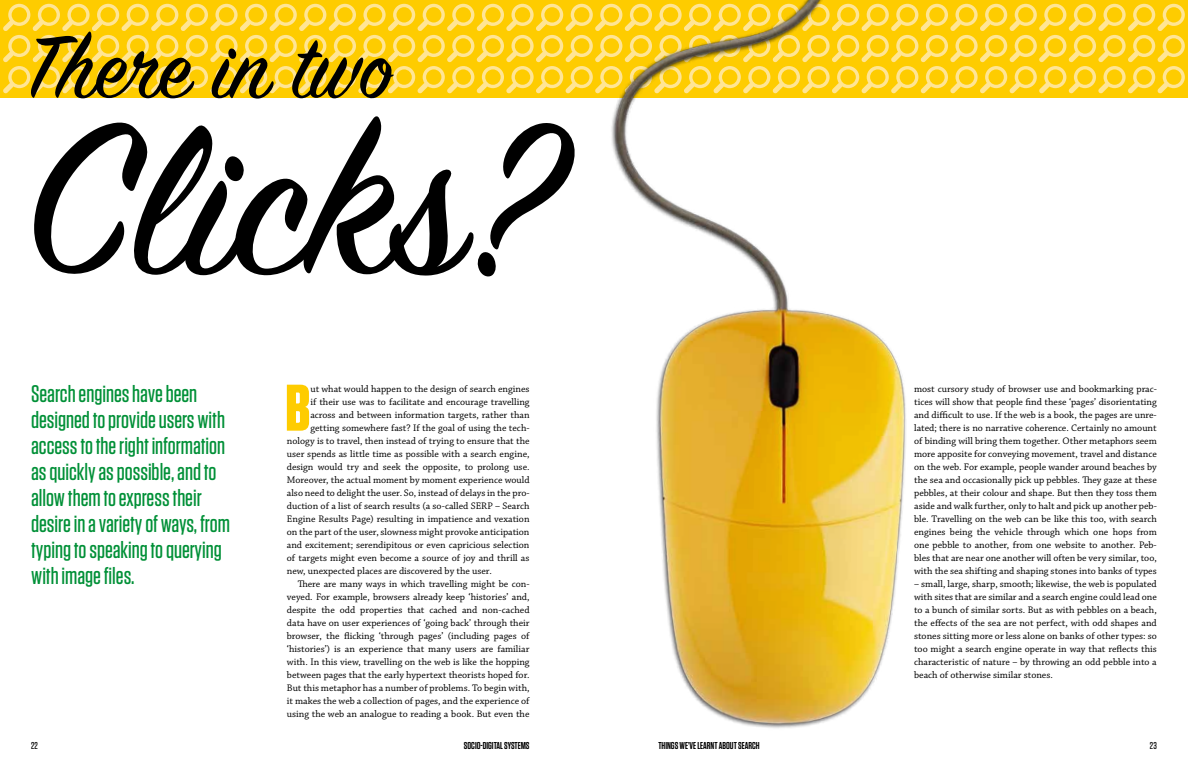
<style>
.page{position:relative;width:1188px;height:774px;background:#fff}
.page>*{position:absolute;margin:0;border:0;box-sizing:border-box;transform-origin:0 0}
.t1{font:236px "Sign Painter House Script";color:#000}
.t2{font:98.8px "Sign Painter House Script";color:#000}
.t3{font:700 65.7px "Tungsten";color:#fecc00}
.t4{font:500 24px/26px "Tungsten";color:#009037}
.t5{font:10px/13px "Chaparral Pro";color:#000;text-align:justify}
.t6{font:600 10px "Tungsten";color:#000}
.t7{font:500 10px "Tungsten";color:#000}
</style>
<div class="page">
<div style="left:0;top:0;width:1188px;height:97px;background:#fecc00"></div>
<svg style="left:3px;top:4px;width:1182px;height:90px"></svg>
<img style="left:594px;top:0;width:320px;height:728px">
<h2 class="t2" style="left:26px;top:20px;width:368px">There in two</h2>
<h1 class="t1" style="left:26px;top:89px;width:530px">Clicks?</h1>
<h3 class="t4" style="left:31px;top:381px;width:200px">Search engines have been designed to provide users with access to the right information as quickly as possible, and to allow them to express their desire in a variety of ways, from typing to speaking to querying with image files.</h3>
<p class="t5" style="left:914px;top:382px;width:244px">most cursory study of browser use and bookmarking prac&shy;tices will show that people find these ‘pages’ disorientating and difficult to use. If the web is a book, the pages are unre&shy;lated; there is no narrative coherence. Certainly no amount of binding will bring them together. Other metaphors seem more apposite for conveying movement, travel and distance on the web. For example, people wander around beaches by the sea and occasionally pick up pebbles. They gaze at these pebbles, at their colour and shape. But then they toss them aside and walk further, only to halt and pick up another peb&shy;ble. Travelling on the web can be like this too, with search engines being the vehicle through which one hops from one pebble to another, from one website to another. Peb&shy;bles that are near one another will often be very similar, too, with the sea shifting and shaping stones into banks of types</p>
<h3 class="t3" style="left:285px;top:373px;width:27px">B</h3>
<p class="t5" style="left:310px;top:382px;width:221px">ut what would happen to the design of search engines</p>
<p class="t5" style="left:310px;top:395px;width:221px">if their use was to facilitate and encourage travelling</p>
<p class="t5" style="left:310px;top:408px;width:221px">across and between information targets, rather than</p>
<p class="t5" style="left:310px;top:421px;width:221px">getting somewhere fast? If the goal of using the tech-</p>
<p class="t5" style="left:287px;top:434px;width:244px">nology is to travel, then instead of trying to ensure that the</p>
<p class="t5" style="left:287px;top:447px;width:244px">user spends as little time as possible with a search engine,</p>
<p class="t5" style="left:287px;top:460px;width:244px">design would try and seek the opposite, to prolong use.</p>
<p class="t5" style="left:287px;top:473px;width:244px">Moreover, the actual moment by moment experience would</p>
<p class="t5" style="left:287px;top:486px;width:244px">also need to delight the user. So, instead of delays in the pro-</p>
<p class="t5" style="left:287px;top:499px;width:244px">duction of a list of search results (a so-called SERP – Search</p>
<p class="t5" style="left:287px;top:512px;width:244px">Engine Results Page) resulting in impatience and vexation</p>
<p class="t5" style="left:287px;top:525px;width:244px">on the part of the user, slowness might provoke anticipation</p>
<p class="t5" style="left:287px;top:538px;width:244px">and excitement; serendipitous or even capricious selection</p>
<p class="t5" style="left:287px;top:551px;width:244px">of targets might even become a source of joy and thrill as</p>
<p class="t5" style="left:287px;top:564px;width:206px">new, unexpected places are discovered by the user.</p>
<p class="t5" style="left:298px;top:577px;width:233px">There are many ways in which travelling might be con-</p>
<p class="t5" style="left:287px;top:590px;width:244px">veyed. For example, browsers already keep ‘histories’ and,</p>
<p class="t5" style="left:287px;top:603px;width:244px">despite the odd properties that cached and non-cached</p>
<p class="t5" style="left:287px;top:616px;width:244px">data have on user experiences of ‘going back’ through their</p>
<p class="t5" style="left:287px;top:629px;width:244px">browser, the flicking ‘through pages’ (including pages of</p>
<p class="t5" style="left:287px;top:642px;width:244px">‘histories’) is an experience that many users are familiar</p>
<p class="t5" style="left:287px;top:655px;width:244px">with. In this view, travelling on the web is like the hopping</p>
<p class="t5" style="left:287px;top:668px;width:244px">between pages that the early hypertext theorists hoped for.</p>
<p class="t5" style="left:287px;top:681px;width:244px">But this metaphor has a number of problems. To begin with,</p>
<p class="t5" style="left:287px;top:694px;width:244px">it makes the web a collection of pages, and the experience of</p>
<p class="t5" style="left:287px;top:707px;width:244px">using the web an analogue to reading a book. But even the</p>
<p class="t5" style="left:914px;top:577px;width:244px">– small, large, sharp, smooth; likewise, the web is populated with sites that are similar and a search engine could lead one to a bunch of similar sorts. But as with pebbles on a beach, the effects of the sea are not perfect, with odd shapes and stones sitting more or less alone on banks of other types: so too might a search engine operate in way that reflects this characteristic of nature – by throwing an odd pebble into a beach of otherwise similar stones.</p>
<p class="t7" style="left:31px;top:740px;width:8px">22</p>
<p class="t6" style="left:464px;top:740px;width:27px">SOCIO-DIGITAL</p>
<p class="t6" style="left:504px;top:740px;width:26px">SYSTEMS</p>
<p class="t6" style="left:658px;top:740px;width:103px">THINGS WE’VE LEARNT ABOUT SEARCH</p>
<p class="t7" style="left:1150px;top:740px;width:8px">23</p>
</div>
